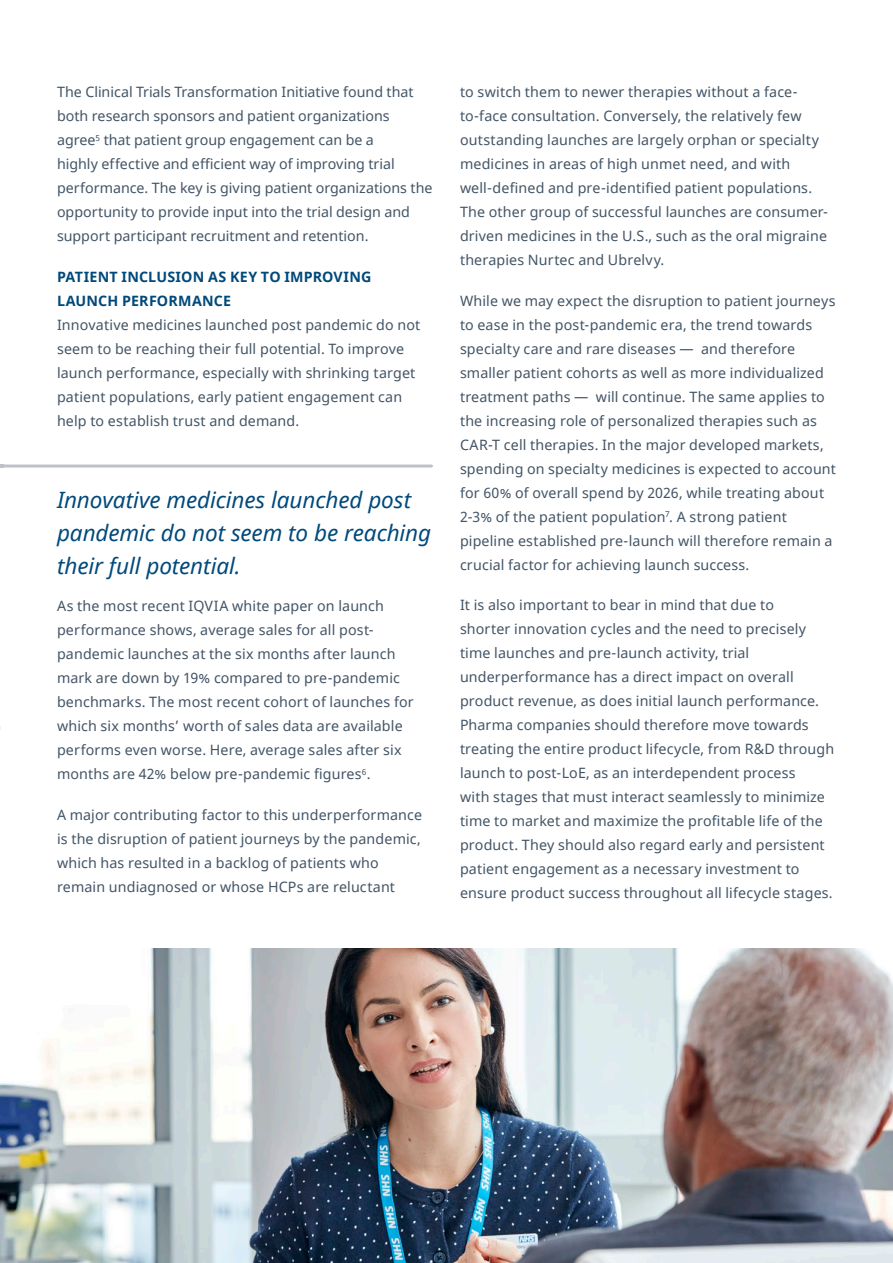
<style>
.page{position:relative;width:893px;height:1263px;background:#fff}
.page>*{position:absolute;margin:0;border:0;box-sizing:border-box;transform-origin:0 0}
.t1{font:italic 22.5px/33px "Noto Sans";letter-spacing:-.005em;color:#00497b}
.t2{font:14.25px/24px "Noto Sans";letter-spacing:.01em;color:#425465}
.t3{font:700 14.25px/24px "Noto Sans";letter-spacing:.01em;color:#00497b}
</style>
<div class="page">
<hr style="left:2px;top:464px;width:429px;height:3px;background:#bfc1c8">
<img style="left:0;top:948px;width:893px;height:315px">
<p class="t2" style="left:57px;top:81px;width:377px">The Clinical Trials Transformation Initiative found that both research sponsors and patient organizations agree<sup>5</sup> that patient group engagement can be a<br>highly effective and efficient way of improving trial performance. The key is giving patient organizations the opportunity to provide input into the trial design and support participant recruitment and retention.</p>
<p class="t3" style="left:57px;top:265px;width:316px">PATIENT INCLUSION AS KEY TO IMPROVING<br>LAUNCH PERFORMANCE</p>
<p class="t2" style="left:57px;top:313px;width:365px">Innovative medicines launched post pandemic do not seem to be reaching their full potential. To improve launch performance, especially with shrinking target patient populations, early patient engagement can help to establish trust and demand.</p>
<h1 class="t1" style="left:57px;top:482px;width:376px">Innovative medicines launched post pandemic do not seem to be reaching their full potential.</h1>
<p class="t2" style="left:57px;top:595px;width:358px">As the most recent IQVIA white paper on launch performance shows, average sales for all post&shy;pandemic launches at the six months after launch mark are down by 19% compared to pre-pandemic benchmarks. The most recent cohort of launches for which six months’ worth of sales data are available performs even worse. Here, average sales after six months are 42% below pre-pandemic figures<sup>6</sup>.</p>
<p class="t2" style="left:57px;top:803px;width:367px">A major contributing factor to this underperformance is the disruption of patient journeys by the pandemic, which has resulted in a backlog of patients who remain undiagnosed or whose HCPs are reluctant</p>
<p class="t2" style="left:460px;top:81px;width:369px">to switch them to newer therapies without a face&shy;to-face consultation. Conversely, the relatively few outstanding launches are largely orphan or specialty medicines in areas of high unmet need, and with well-defined and pre-identified patient populations.<br>The other group of successful launches are consumer&shy;driven medicines in the U.S., such as the oral migraine therapies Nurtec and Ubrelvy.</p>
<p class="t2" style="left:460px;top:289px;width:377px">While we may expect the disruption to patient journeys to ease in the post-pandemic era, the trend towards specialty care and rare diseases — and therefore smaller patient cohorts as well as more individualized treatment paths — will continue. The same applies to the increasing role of personalized therapies such as CAR-T cell therapies. In the major developed markets, spending on specialty medicines is expected to account for 60% of overall spend by 2026, while treating about 2-3% of the patient population<sup>7</sup>. A strong patient pipeline established pre-launch will therefore remain a crucial factor for achieving launch success.</p>
<p class="t2" style="left:460px;top:593px;width:376px">It is also important to bear in mind that due to<br>shorter innovation cycles and the need to precisely time launches and pre-launch activity, trial underperformance has a direct impact on overall product revenue, as does initial launch performance.<br>Pharma companies should therefore move towards treating the entire product lifecycle, from R&amp;D through launch to post-LoE, as an interdependent process<br>with stages that must interact seamlessly to minimize time to market and maximize the profitable life of the product. They should also regard early and persistent patient engagement as a necessary investment to ensure product success throughout all lifecycle stages.</p>
</div>
